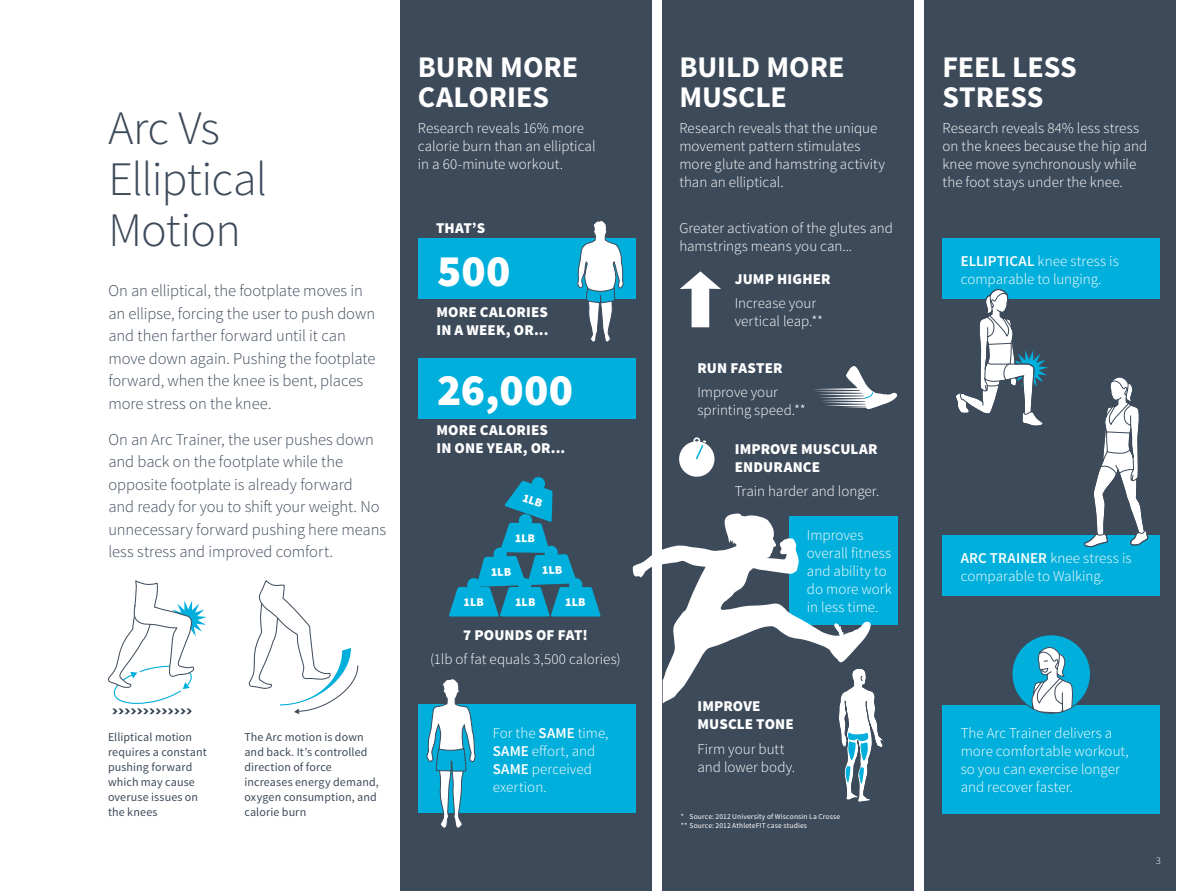
<style>
.page{position:relative;width:1188px;height:891px;background:#fff}
.page>*{position:absolute;margin:0;border:0;box-sizing:border-box;transform-origin:0 0}
.t1{font:300 48px/51px "Source Sans Pro";letter-spacing:-.02em;color:#3d4a5a}
.t2{font:900 45px "Source Sans Pro";letter-spacing:.01em;color:#fff}
.t3{font:700 30px/30px "Source Sans Pro";letter-spacing:-.005em;color:#fff}
.t4{font:300 16.5px/22.5px "Source Sans Pro";letter-spacing:-.005em;color:#3d4a5a}
.t5{font:300 15px/18px "Source Sans Pro";color:#fff}
.t6{font:900 15px/18px "Source Sans Pro";letter-spacing:.01em;color:#fff}
.t7{font:12px/15px "Source Sans Pro";letter-spacing:.01em;color:#3d4a5a}
.t8{font:900 12px "Source Sans Pro";letter-spacing:.005em;color:#fff}
.t9{font:300 10.5px "Source Sans Pro";color:#fff}
.t10{font:7.5px/9px "Source Sans Pro";letter-spacing:.02em;color:#fff}
.s1{font-weight:600}
</style>
<div class="page">
<div style="left:400px;top:0;width:251px;height:891px;background:#3d4a5a"></div>
<div style="left:662px;top:0;width:252px;height:891px;background:#3d4a5a"></div>
<div style="left:925px;top:0;width:251px;height:891px;background:#3d4a5a"></div>
<div style="left:418px;top:239px;width:217px;height:60px;background:#00afdb"></div>
<div style="left:418px;top:358px;width:217px;height:61px;background:#00afdb"></div>
<svg style="left:577px;top:220px;width:47px;height:122px"></svg>
<div style="left:418px;top:705px;width:217px;height:108px;background:#00afdb"></div>
<svg style="left:680px;top:271px;width:41px;height:56px"></svg>
<div style="left:679px;top:441px;width:36px;height:36px;background:#fff;border-radius:50%"></div>
<svg style="left:695px;top:440px;width:11px;height:20px"></svg>
<div style="left:693px;top:437px;width:7px;height:7px;border:2px solid #fff;border-radius:50%"></div>
<div style="left:789px;top:516px;width:109px;height:109px;background:#00afdb"></div>
<svg style="left:633px;top:513px;width:238px;height:191px"></svg>
<div style="left:943px;top:239px;width:217px;height:60px;background:#00afdb"></div>
<div style="left:943px;top:535px;width:217px;height:61px;background:#00afdb"></div>
<div style="left:943px;top:705px;width:217px;height:109px;background:#00afdb"></div>
<svg style="left:1084px;top:377px;width:65px;height:170px"></svg>
<div style="left:1012px;top:635px;width:78px;height:78px;background:#00afdb;border-radius:50%"></div>
<svg style="left:1012px;top:647px;width:71px;height:66px"></svg>
<svg style="left:249px;top:580px;width:109px;height:134px"></svg>
<svg style="left:108px;top:580px;width:99px;height:134px"></svg>
<svg style="left:426px;top:678px;width:50px;height:150px"></svg>
<svg style="left:838px;top:668px;width:46px;height:134px"></svg>
<svg style="left:956px;top:289px;width:92px;height:137px"></svg>
<svg style="left:814px;top:366px;width:83px;height:43px"></svg>
<svg style="left:449px;top:477px;width:152px;height:140px"></svg>
<h1 class="t1" style="left:108px;top:103px;width:160px">Arc Vs<br>Elliptical<br>Motion</h1>
<p class="t4" style="left:108px;top:280px;width:269px">On an elliptical, the footplate moves in an ellipse, forcing the user to push down and then farther forward until it can move down again. Pushing the footplate forward, when the knee is bent, places more stress on the knee.</p>
<p class="t4" style="left:108px;top:428px;width:279px">On an Arc Trainer, the user pushes down and back on the footplate while the opposite footplate is already forward<br>and ready for you to shift your weight. No unnecessary forward pushing here means less stress and improved comfort.</p>
<p class="t7" style="left:108px;top:730px;width:100px">Elliptical motion requires a constant pushing forward which may cause overuse issues on the knees</p>
<p class="t7" style="left:244px;top:730px;width:136px">The Arc motion is down and back. It’s controlled direction of force increases energy demand, oxygen consumption, and calorie burn</p>
<h3 class="t3" style="left:418px;top:53px;width:162px">BURN MORE<br>CALORIES</h3>
<p class="t5" style="left:418px;top:120px;width:179px">Research reveals 16% more calorie burn than an elliptical in a 60-minute workout.</p>
<p class="t6" style="left:436px;top:219px;width:51px">THAT’S</p>
<h2 class="t2" style="left:437px;top:242px;width:75px">500</h2>
<p class="t6" style="left:436px;top:304px;width:114px">MORE CALORIES<br>IN A WEEK, OR...</p>
<h2 class="t2" style="left:437px;top:361px;width:138px">26,000</h2>
<p class="t6" style="left:436px;top:422px;width:130px">MORE CALORIES<br>IN ONE YEAR, OR...</p>
<p class="t8" style="left:464px;top:594px;width:22px">1LB</p>
<p class="t8" style="left:515px;top:594px;width:22px">1LB</p>
<p class="t8" style="left:565px;top:594px;width:22px">1LB</p>
<p class="t6" style="left:463px;top:627px;width:126px">7 POUNDS OF FAT!</p>
<p class="t5" style="left:430px;top:651px;width:192px">(1lb of fat equals 3,500 calories)</p>
<p class="t5" style="left:493px;top:724px;width:117px">For the <span class="s1">SAME</span> time,<br><span class="s1">SAME</span> effort, and<br><span class="s1">SAME</span> perceived exertion.</p>
<h3 class="t3" style="left:679px;top:53px;width:167px">BUILD MORE<br>MUSCLE</h3>
<p class="t5" style="left:679px;top:120px;width:207px">Research reveals that the unique movement pattern stimulates more glute and hamstring activity than an elliptical.</p>
<p class="t5" style="left:679px;top:219px;width:215px">Greater activation of the glutes and hamstrings means you can...</p>
<p class="t6" style="left:735px;top:270px;width:97px">JUMP HIGHER</p>
<p class="t5" style="left:735px;top:294px;width:90px">Increase your vertical leap.**</p>
<p class="t6" style="left:697px;top:359px;width:87px">RUN FASTER</p>
<p class="t5" style="left:697px;top:383px;width:110px">Improve your sprinting speed.**</p>
<p class="t6" style="left:735px;top:440px;width:144px">IMPROVE MUSCULAR<br>ENDURANCE</p>
<p class="t5" style="left:735px;top:482px;width:146px">Train harder and longer.</p>
<p class="t5" style="left:807px;top:526px;width:86px">Improves overall fitness and ability to do more work in less time.</p>
<p class="t6" style="left:698px;top:698px;width:98px">IMPROVE<br>MUSCLE TONE</p>
<p class="t5" style="left:698px;top:740px;width:99px">Firm your butt and lower body.</p>
<p class="t10" style="left:681px;top:812px;width:161px">* Source: 2012 University of Wisconsin La Crosse ** Source: 2012 AthleteFIT case studies</p>
<h3 class="t3" style="left:943px;top:53px;width:136px">FEEL LESS<br>STRESS</h3>
<p class="t5" style="left:943px;top:120px;width:206px">Research reveals 84% less stress on the knees because the hip and knee move synchronously while the foot stays under the knee.</p>
<p class="t5" style="left:961px;top:252px;width:160px"><span class="s1">ELLIPTICAL</span> knee stress is comparable to lunging.</p>
<p class="t5" style="left:961px;top:549px;width:172px"><span class="s1">ARC TRAINER</span> knee stress is comparable to Walking.</p>
<p class="t5" style="left:961px;top:724px;width:170px">The Arc Trainer delivers a more comfortable workout, so you can exercise longer and recover faster.</p>
<p class="t9" style="left:1156px;top:854px;width:7px">3</p>
</div>
